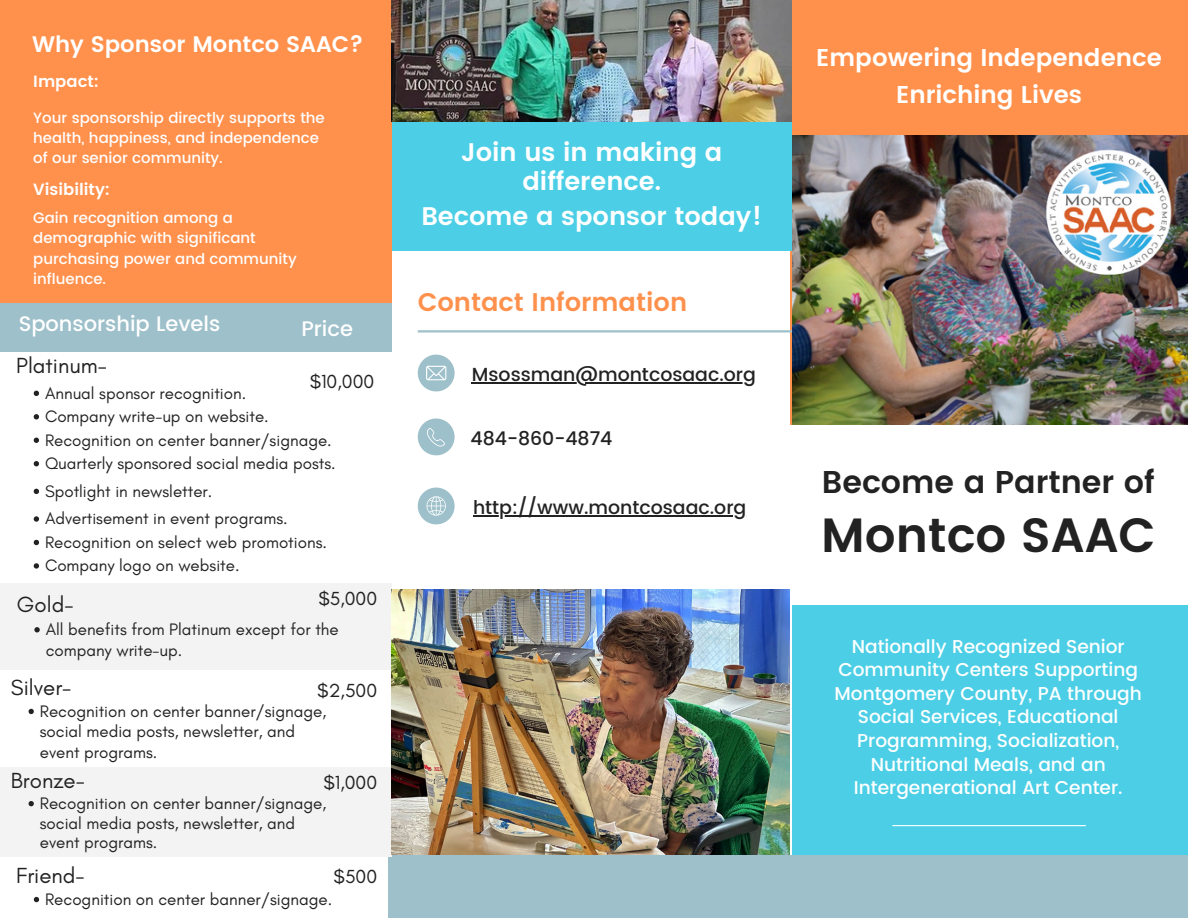
<style>
.page{position:relative;width:1188px;height:918px;background:#fff}
.page>*{position:absolute;margin:0;border:0;box-sizing:border-box;transform-origin:0 0}
.t1{font:600 48px "Poppins";color:#222}
.t2{font:600 31.5px "Poppins";color:#222}
.t3{font:600 25.5px/29.2px "Poppins";color:#fff;text-align:center}
.t4{font:600 25.5px "Poppins";color:#ff914d}
.t5{font:600 24.3px/37.2px "Poppins";color:#fff;text-align:center}
.t6{font:600 22.5px "Poppins";color:#fff}
.t7{font:22.35px "Glacial Indifference";color:#222}
.t8{font:500 21px "Poppins";color:#fff}
.t9{font:19.35px "Glacial Indifference";color:#222}
.t10{font:500 18.9px "Poppins";color:#222}
.t11{font:500 18.6px/23.7px "Poppins";color:#fff;text-align:center}
.t12{font:16.95px/20.4px "Glacial Indifference";color:#222}
.t13{font:600 16.35px "Poppins";color:#fff}
.t14{font:500 15px/20.4px "Poppins";color:#fff}
</style>
<div class="page">
<div style="left:792px;top:605px;width:396px;height:250px;background:#4ccfe6"></div>
<div style="left:790px;top:0;width:398px;height:424px;background:#ff914d"></div>
<div style="left:388px;top:855px;width:800px;height:63px;background:#9ec0ca"></div>
<div style="left:392px;top:122px;width:400px;height:129px;background:#4ccfe6"></div>
<hr style="left:892px;top:825px;width:194px;height:1px;background:#fff">
<svg style="left:418px;top:418px;width:37px;height:37px"></svg>
<svg style="left:418px;top:355px;width:37px;height:36px"></svg>
<hr style="left:418px;top:330px;width:382px;height:2px;background:#9ec0ca">
<div style="left:0;top:0;width:391px;height:308px;background:#ff914d"></div>
<img style="left:392px;top:0;width:400px;height:122px">
<svg style="left:418px;top:488px;width:37px;height:36px"></svg>
<img style="left:792px;top:135px;width:396px;height:289px">
<div style="left:0;top:303px;width:392px;height:49px;background:#9ec0ca"></div>
<div style="left:0;top:583px;width:391px;height:86px;background:#f3f3f4"></div>
<div style="left:0;top:767px;width:391px;height:89px;background:#f3f3f4"></div>
<img style="left:392px;top:589px;width:398px;height:266px">
<hr style="left:472px;top:382px;width:284px;height:1px;background:#222">
<hr style="left:473px;top:515px;width:273px;height:1px;background:#222">
<svg style="left:34px;top:391px;width:5px;height:5px"></svg>
<svg style="left:34px;top:414px;width:5px;height:5px"></svg>
<svg style="left:34px;top:438px;width:5px;height:5px"></svg>
<svg style="left:34px;top:461px;width:5px;height:5px"></svg>
<svg style="left:34px;top:489px;width:5px;height:5px"></svg>
<svg style="left:34px;top:516px;width:5px;height:6px"></svg>
<svg style="left:34px;top:540px;width:5px;height:5px"></svg>
<svg style="left:34px;top:563px;width:5px;height:6px"></svg>
<svg style="left:34px;top:627px;width:6px;height:5px"></svg>
<svg style="left:29px;top:709px;width:5px;height:5px"></svg>
<svg style="left:29px;top:801px;width:5px;height:5px"></svg>
<svg style="left:34px;top:897px;width:5px;height:5px"></svg>
<p class="t6" style="left:32px;top:31px;width:333px">Why Sponsor Montco SAAC?</p>
<p class="t13" style="left:33px;top:72px;width:67px">Impact:</p>
<p class="t14" style="left:33px;top:107px;width:293px">Your sponsorship directly supports the health, happiness, and independence of our senior community.</p>
<p class="t13" style="left:33px;top:180px;width:78px">Visibility:</p>
<p class="t14" style="left:33px;top:208px;width:265px">Gain recognition among a demographic with significant purchasing power and community influence.</p>
<p class="t8" style="left:19px;top:311px;width:203px">Sponsorship Levels</p>
<h6 class="t8" style="left:301px;top:317px;width:53px">Price</h6>
<h2 class="t7" style="left:16px;top:352px;width:92px">Platinum-</h2>
<p class="t12" style="left:45px;top:382px;width:203px">Annual sponsor recognition.</p>
<h2 class="t12" style="left:45px;top:406px;width:225px">Company write-up on website.</h2>
<h2 class="t12" style="left:45px;top:429px;width:288px">Recognition on center banner/signage.</h2>
<p class="t12" style="left:45px;top:453px;width:292px">Quarterly sponsored social media posts.</p>
<p class="t12" style="left:45px;top:480px;width:169px">Spotlight in newsletter.</p>
<h5 class="t12" style="left:45px;top:508px;width:244px">Advertisement in event programs.</h5>
<p class="t12" style="left:45px;top:532px;width:284px">Recognition on select web promotions.</p>
<p class="t12" style="left:45px;top:555px;width:196px">Company logo on website.</p>
<p class="t9" style="left:310px;top:370px;width:66px">$10,000</p>
<h6 class="t9" style="left:318px;top:587px;width:60px">$5,000</h6>
<h5 class="t7" style="left:17px;top:591px;width:58px">Gold-</h5>
<h1 class="t12" style="left:46px;top:618px;width:295px;line-height:21.5px">All benefits from Platinum except for the company write-up.</h1>
<p class="t7" style="left:11px;top:674px;width:62px">Silver-</p>
<h4 class="t12" style="left:40px;top:701px;width:288px">Recognition on center banner/signage, social media posts, newsletter, and event programs.</h4>
<p class="t7" style="left:11px;top:767px;width:75px">Bronze-</p>
<h5 class="t12" style="left:40px;top:793px;width:288px;line-height:19.6px">Recognition on center banner/signage, social media posts, newsletter, and event programs.</h5>
<h4 class="t7" style="left:16px;top:862px;width:70px">Friend-</h4>
<p class="t12" style="left:45px;top:889px;width:289px">Recognition on center banner/signage.</p>
<h5 class="t9" style="left:317px;top:679px;width:61px">$2,500</h5>
<p class="t9" style="left:323px;top:771px;width:55px">$1,000</p>
<p class="t9" style="left:334px;top:865px;width:45px">$500</p>
<p class="t3" style="left:461px;top:138px;width:263px">Join us in making a difference.</p>
<p class="t3" style="left:421px;top:202px;width:342px">Become a sponsor today!</p>
<h3 class="t4" style="left:418px;top:287px;width:271px">Contact Information</h3>
<h3 class="t10" style="left:472px;top:363px;width:286px">Msossman@montcosaac.org</h3>
<p class="t10" style="left:471px;top:427px;width:143px">484-860-4874</p>
<h4 class="t10" style="left:473px;top:496px;width:275px">http://www.montcosaac.org</h4>
<p class="t5" style="left:816px;top:39px;width:347px">Empowering Independence<br>Enriching Lives</p>
<p class="t2" style="left:822px;top:463px;width:334px">Become a Partner of</p>
<p class="t1" style="left:821px;top:508px;width:336px">Montco SAAC</p>
<p class="t11" style="left:835px;top:634px;width:309px">Nationally Recognized Senior<br>Community Centers Supporting<br>Montgomery County, PA through<br>Social Services, Educational<br>Programming, Socialization,<br>Nutritional Meals, and an<br>Intergenerational Art Center.</p>
</div>
